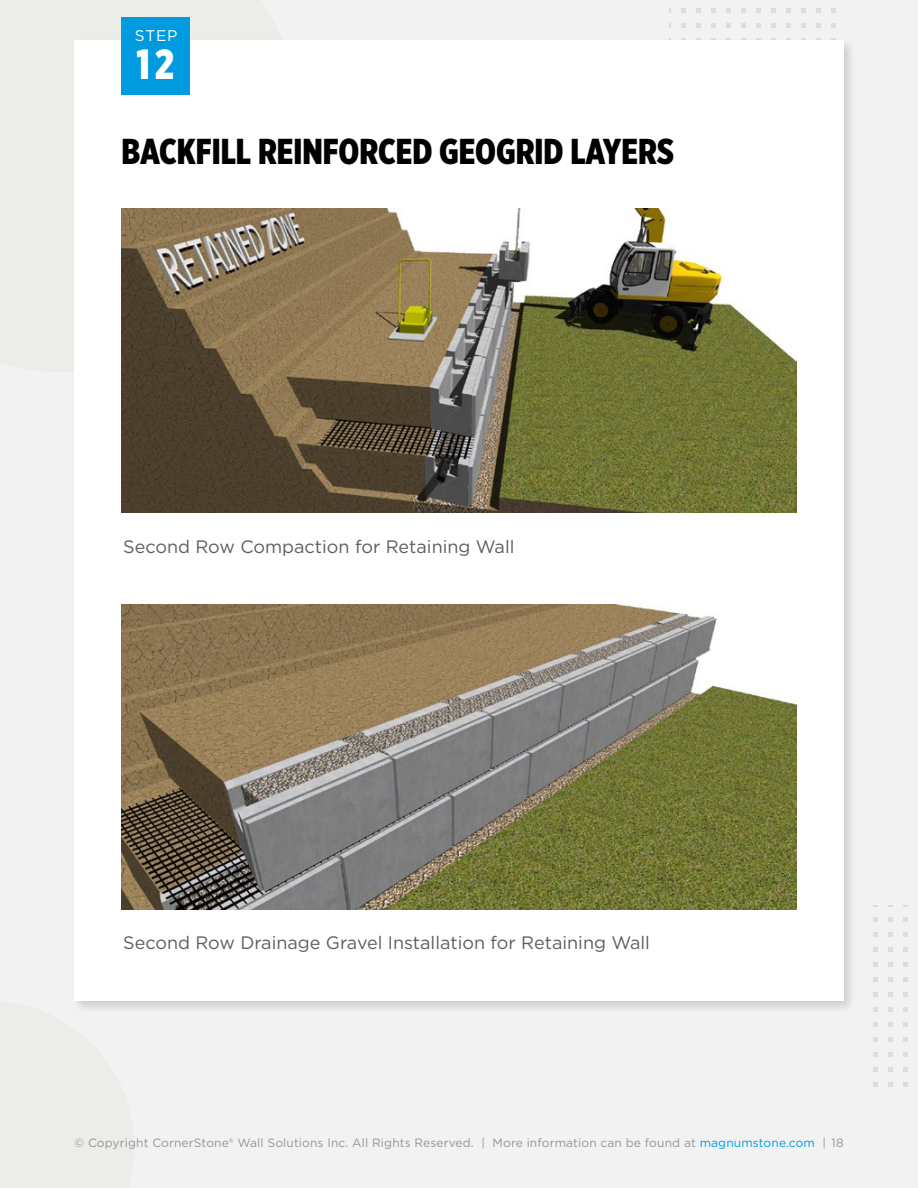
<style>
.page{position:relative;width:918px;height:1188px;background:#f2f2f2}
.page>*{position:absolute;margin:0;border:0;box-sizing:border-box;transform-origin:0 0}
.t1{font:900 42px "Gotham X Narrow";color:#fff}
.t2{font:900 36px "Gotham X Narrow";color:#000}
.t3{font:18px "Gotham";color:#605d5d}
.t4{font:15.45px "Gotham";color:#fff}
.t5{font:12px "Gotham";letter-spacing:.01em;color:#939598}
.s1{color:#009bdf}
</style>
<div class="page">
<svg style="left:670px;top:8px;width:166px;height:20px"></svg>
<svg style="left:873px;top:905px;width:35px;height:182px"></svg>
<div style="left:71px;top:37px;width:786px;height:976px;background:#000;opacity:.15"></div>
<div style="left:74px;top:40px;width:770px;height:961px;background:#fff"></div>
<div style="left:122px;top:17px;width:68px;height:77px;background:#009bdf"></div>
<img style="left:122px;top:208px;width:674px;height:305px">
<img style="left:122px;top:604px;width:674px;height:305px">
<p class="t4" style="left:135px;top:29px;width:44px">STEP</p>
<h1 class="t1" style="left:137px;top:46px;width:39px">12</h1>
<h2 class="t2" style="left:122px;top:135px;width:554px">BACKFILL REINFORCED GEOGRID LAYERS</h2>
<h3 class="t3" style="left:123px;top:538px;width:393px">Second Row Compaction for Retaining Wall</h3>
<h3 class="t3" style="left:123px;top:935px;width:528px">Second Row Drainage Gravel Installation for Retaining Wall</h3>
<p class="t5" style="left:74px;top:1138px;width:771px">© Copyright CornerStone® Wall Solutions Inc. All Rights Reserved. | More information can be found at <span class="s1">magnumstone.com</span> | 18</p>
</div>
